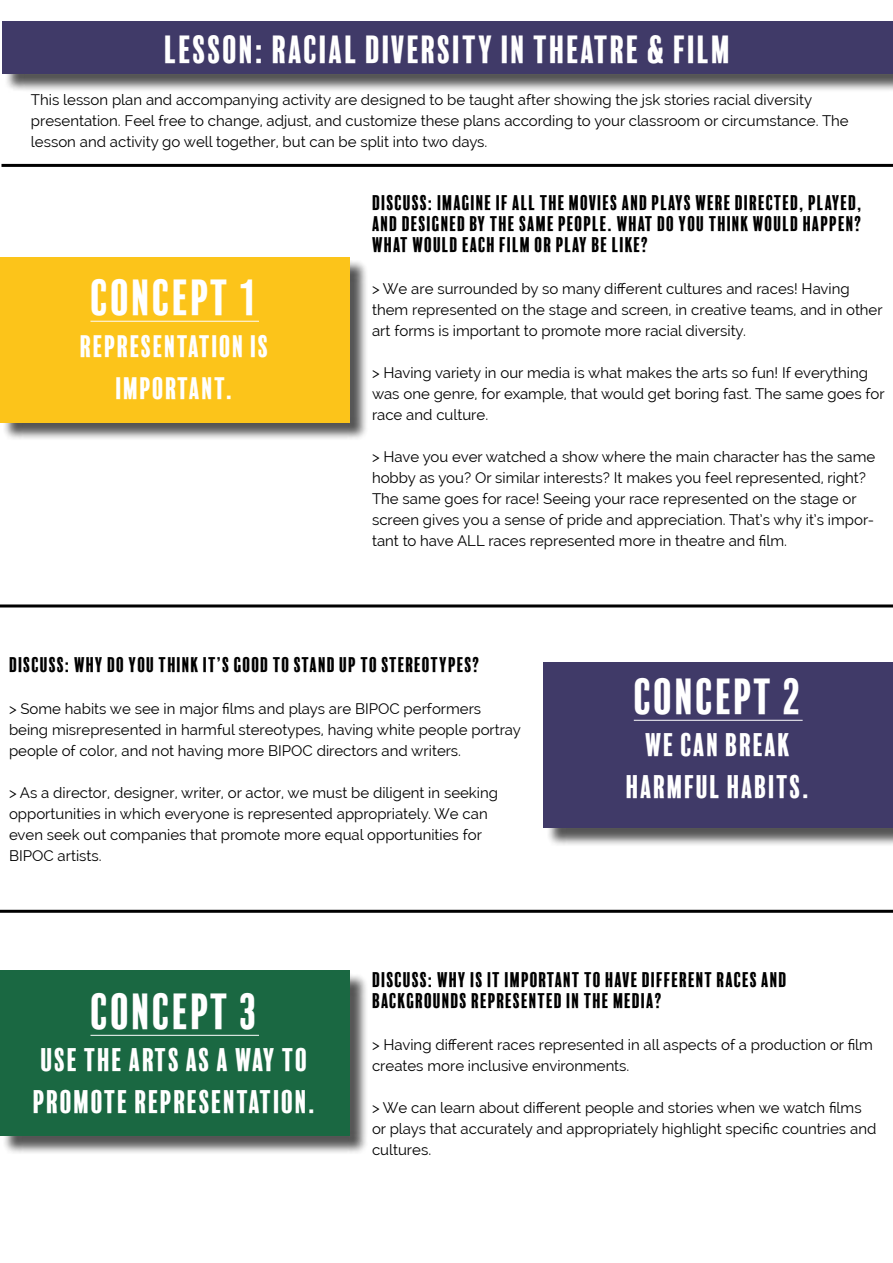
<style>
.page{position:relative;width:893px;height:1263px;background:#fff}
.page>*{position:absolute;margin:0;border:0;box-sizing:border-box;transform-origin:0 0}
.t1{font:46.5px "Balboa Plus Fill";color:#fff}
.t2{font:36px "Balboa Plus Fill";color:#fff}
.t3{font:30px/42px "Balboa Plus Fill";color:#fff}
.t4{font:28.5px/42px "Balboa Plus Fill";color:#fff;text-align:center}
.t5{font:19.5px/21px "Balboa Plus Fill";color:#000;text-align:justify}
.t6{font:15px/21px "Raleway";color:#000}
</style>
<div class="page">
<svg style="left:2px;top:164px;width:891px;height:3px;background:#070707"></svg>
<svg style="left:0;top:604px;width:893px;height:3px;background:#2a2a2a"></svg>
<svg style="left:0;top:910px;width:893px;height:3px;background:#121212"></svg>
<div style="left:4px;top:24px;width:889px;height:69px;background:#000;opacity:.75"></div>
<div style="left:2px;top:21px;width:891px;height:52px;background:#403a68"></div>
<div style="left:3px;top:260px;width:366px;height:181px;background:#000;opacity:.75"></div>
<div style="left:0;top:257px;width:350px;height:165px;background:#fcc41a"></div>
<hr style="left:90px;top:321px;width:169px;height:1px;background:#fff">
<div style="left:3px;top:973px;width:366px;height:182px;background:#000;opacity:.75"></div>
<div style="left:0;top:971px;width:350px;height:165px;background:#1a6842"></div>
<hr style="left:90px;top:1035px;width:169px;height:1px;background:#fff">
<div style="left:546px;top:665px;width:347px;height:182px;background:#000;opacity:.75"></div>
<div style="left:543px;top:662px;width:350px;height:165px;background:#403a68"></div>
<hr style="left:634px;top:720px;width:169px;height:1px;background:#fff">
<h2 class="t2" style="left:164px;top:29px;width:569px">LESSON: RACIAL DIVERSITY IN THEATRE &amp; FILM</h2>
<p class="t6" style="left:31px;top:89px;width:819px">This lesson plan and accompanying activity are designed to be taught after showing the jsk stories racial diversity presentation. Feel free to change, adjust, and customize these plans according to your classroom or circumstance. The lesson and activity go well together, but can be split into two days.</p>
<h1 class="t1" style="left:90px;top:272px;width:170px">CONCEPT 1</h1>
<h3 class="t4" style="left:80px;top:326px;width:191px">REPRESENTATION IS<br>IMPORTANT.</h3>
<h3 class="t5" style="left:372px;top:192px;width:492px">DISCUSS: IMAGINE IF ALL THE MOVIES AND PLAYS WERE DIRECTED, PLAYED, AND DESIGNED BY THE SAME PEOPLE. WHAT DO YOU THINK WOULD HAPPEN?<br>WHAT WOULD EACH FILM OR PLAY BE LIKE?</h3>
<p class="t6" style="left:372px;top:278px;width:512px">&gt; We are surrounded by so many different cultures and races! Having them represented on the stage and screen, in creative teams, and in other art forms is important to promote more racial diversity.</p>
<p class="t6" style="left:372px;top:362px;width:514px">&gt; Having variety in our media is what makes the arts so fun! If everything was one genre, for example, that would get boring fast. The same goes for race and culture.</p>
<p class="t6" style="left:372px;top:446px;width:505px">&gt; Have you ever watched a show where the main character has the same hobby as you? Or similar interests? It makes you feel represented, right?<br>The same goes for race! Seeing your race represented on the stage or screen gives you a sense of pride and appreciation. That’s why it’s impor&shy;tant to have ALL races represented more in theatre and film.</p>
<h3 class="t5" style="left:9px;top:654px;width:473px">DISCUSS: WHY DO YOU THINK IT’S GOOD TO STAND UP TO STEREOTYPES?</h3>
<p class="t6" style="left:9px;top:698px;width:514px">&gt; Some habits we see in major films and plays are BIPOC performers being misrepresented in harmful stereotypes, having white people portray people of color, and not having more BIPOC directors and writers.</p>
<p class="t6" style="left:9px;top:782px;width:490px">&gt; As a director, designer, writer, or actor, we must be diligent in seeking opportunities in which everyone is represented appropriately. We can even seek out companies that promote more equal opportunities for BIPOC artists.</p>
<h1 class="t1" style="left:634px;top:671px;width:170px">CONCEPT 2</h1>
<h3 class="t3" style="left:626px;top:724px;width:187px;text-align:center">WE CAN BREAK<br>HARMFUL HABITS.</h3>
<h1 class="t1" style="left:90px;top:986px;width:170px">CONCEPT 3</h1>
<h3 class="t3" style="left:33px;top:1039px;width:285px">USE THE ARTS AS A WAY TO<br>PROMOTE REPRESENTATION.</h3>
<h3 class="t5" style="left:372px;top:969px;width:417px">DISCUSS: WHY IS IT IMPORTANT TO HAVE DIFFERENT RACES AND<br>BACKGROUNDS REPRESENTED IN THE MEDIA?</h3>
<p class="t6" style="left:372px;top:1034px;width:502px">&gt; Having different races represented in all aspects of a production or film creates more inclusive environments.</p>
<p class="t6" style="left:372px;top:1097px;width:506px">&gt; We can learn about different people and stories when we watch films or plays that accurately and appropriately highlight specific countries and cultures.</p>
</div>
